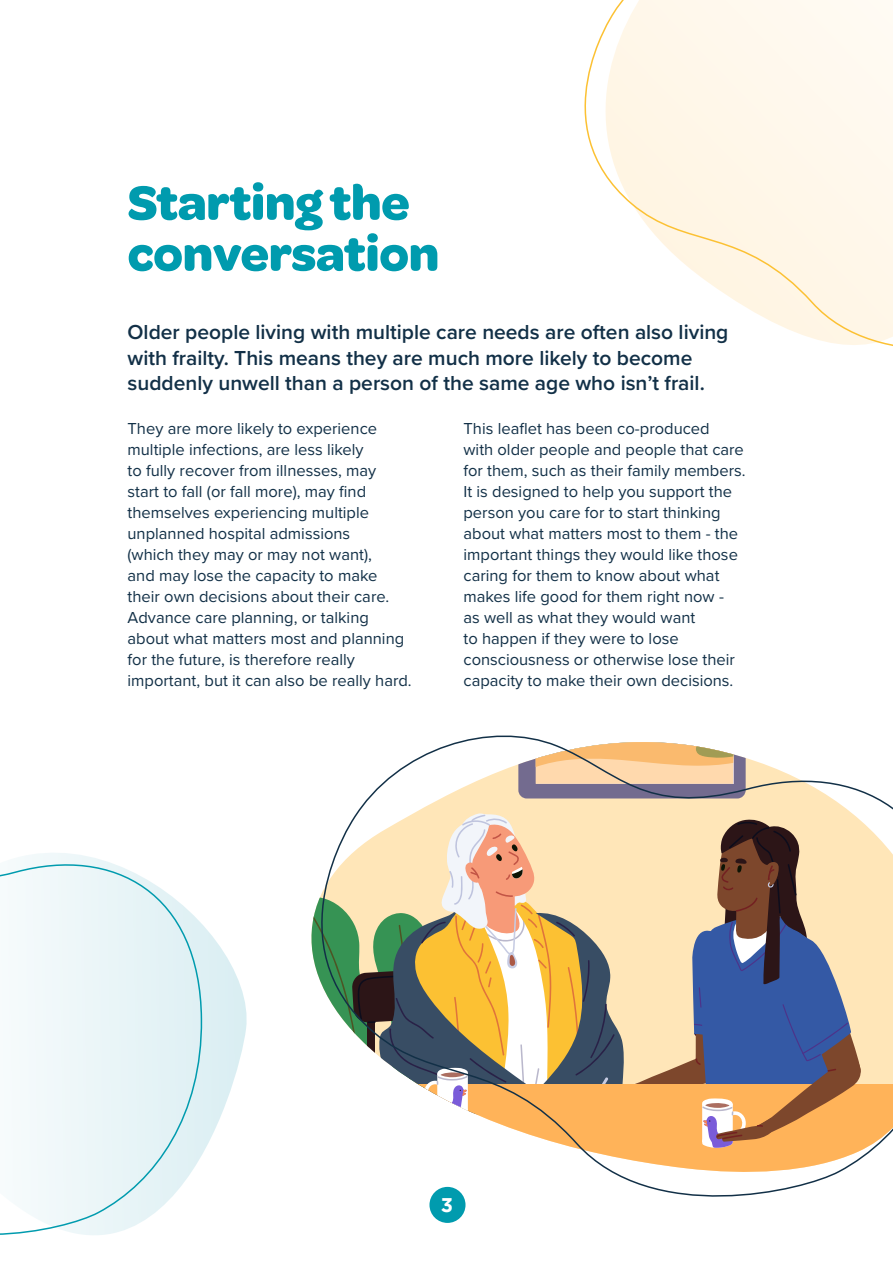
<style>
.page{position:relative;width:893px;height:1263px;background:#fff}
.page>*{position:absolute;margin:0;border:0;box-sizing:border-box;transform-origin:0 0}
.Page_header{font:700 51px/51px "Omnes";letter-spacing:-.01em;color:#009bae}
.Page_header-2{font:600 21px/25.5px "Proxima Nova";color:#123047}
.Page_header-3{font:700 19.8px "Gotham";color:#fff}
.Page_header-4{font:16.5px/21px "Proxima Nova";color:#123047}
</style>
<div class="page">
<svg style="left:311px;top:735px;width:582px;height:488px"></svg>
<svg style="left:203px;top:925px;width:44px;height:228px;fill:#def0f4"></svg>
<svg style="left:0;top:853px;width:203px;height:382px"></svg>
<svg style="left:584px;top:0;width:309px;height:346px"></svg>
<p class="Page_header" style="left:128px;top:174px;width:313px">Starting the conversation</p>
<p class="Page_header-2" style="left:128px;top:319px;width:602px">Older people living with multiple care needs are often also living with frailty. This means they are much more likely to become suddenly unwell than a person of the same age who isn’t frail.</p>
<p class="Page_header-4" style="left:128px;top:417px;width:286px">They are more likely to experience multiple infections, are less likely<br>to fully recover from illnesses, may start to fall (or fall more), may find themselves experiencing multiple unplanned hospital admissions<br>(which they may or may not want),<br>and may lose the capacity to make their own decisions about their care.<br>Advance care planning, or talking about what matters most and planning for the future, is therefore really important, but it can also be really hard.</p>
<p class="Page_header-4" style="left:463px;top:417px;width:284px">This leaflet has been co-produced<br>with older people and people that care for them, such as their family members.<br>It is designed to help you support the person you care for to start thinking about what matters most to them - the important things they would like those caring for them to know about what makes life good for them right now -<br>as well as what they would want<br>to happen if they were to lose consciousness or otherwise lose their capacity to make their own decisions.</p>
<p class="Page_header-3" style="left:441px;top:1193px;width:14px">3</p>
</div>
